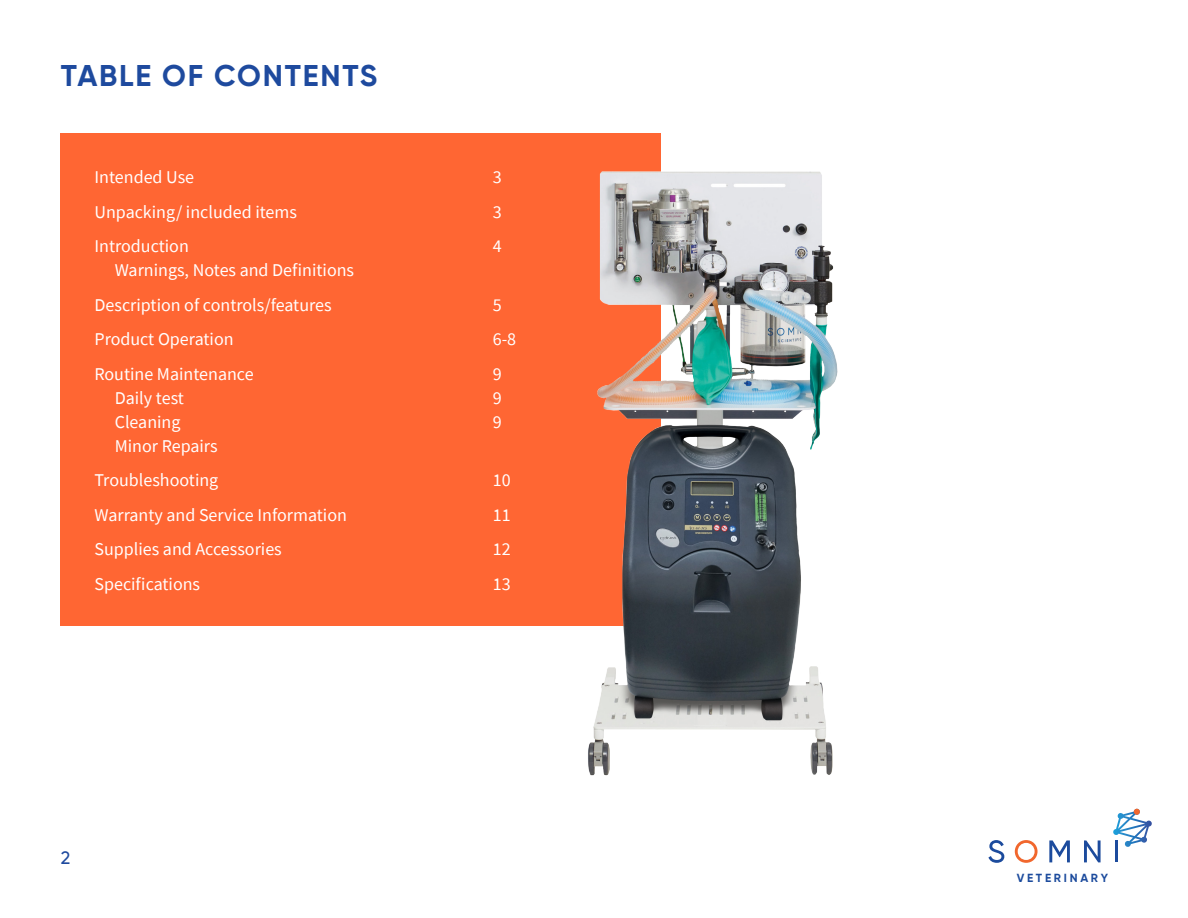
<style>
.page{position:relative;width:1188px;height:918px;background:#fff}
.page>*{position:absolute;margin:0;border:0;box-sizing:border-box;transform-origin:0 0}
.t1{font:700 30px "Gilroy";letter-spacing:.06em;color:#1e4a9e}
.t2{font:18px "Source Sans Pro";color:#fff}
.t3{font:500 18px "Gilroy";color:#1e4a9e}
.t4{font:700 11.7px "Gilroy";letter-spacing:.23em;color:#1c4b9d}
</style>
<div class="page">
<div style="left:61px;top:133px;width:600px;height:492px;background:#f63"></div>
<svg style="left:988px;top:840px;width:16px;height:23px"></svg>
<svg style="left:1015px;top:840px;width:23px;height:23px"></svg>
<svg style="left:1049px;top:840px;width:21px;height:22px"></svg>
<svg style="left:1084px;top:840px;width:17px;height:22px"></svg>
<hr style="left:1115px;top:840px;width:3px;height:22px;background:#1c4b9d">
<svg style="left:1113px;top:809px;width:39px;height:38px"></svg>
<img style="left:563px;top:171px;width:275px;height:605px">
<p class="t1" style="left:61px;top:56px;width:318px">TABLE OF CONTENTS</p>
<p class="t2" style="left:94px;top:166px;width:101px">Intended Use</p>
<p class="t2" style="left:493px;top:166px;width:10px">3</p>
<p class="t2" style="left:94px;top:200px;width:204px">Unpacking/ included items</p>
<p class="t2" style="left:493px;top:200px;width:10px">3</p>
<p class="t2" style="left:94px;top:235px;width:96px">Introduction</p>
<p class="t2" style="left:493px;top:235px;width:10px">4</p>
<p class="t2" style="left:115px;top:259px;width:241px">Warnings, Notes and Definitions</p>
<p class="t2" style="left:94px;top:293px;width:239px">Description of controls/features</p>
<p class="t2" style="left:493px;top:293px;width:10px">5</p>
<p class="t2" style="left:94px;top:328px;width:141px">Product Operation</p>
<p class="t2" style="left:493px;top:328px;width:25px">6-8</p>
<p class="t2" style="left:94px;top:362px;width:161px">Routine Maintenance</p>
<p class="t2" style="left:493px;top:362px;width:10px">9</p>
<p class="t2" style="left:115px;top:386px;width:71px">Daily test</p>
<p class="t2" style="left:493px;top:386px;width:10px">9</p>
<p class="t2" style="left:115px;top:410px;width:67px">Cleaning</p>
<p class="t2" style="left:493px;top:410px;width:10px">9</p>
<p class="t2" style="left:115px;top:434px;width:104px">Minor Repairs</p>
<p class="t2" style="left:94px;top:469px;width:125px">Troubleshooting</p>
<p class="t2" style="left:493px;top:469px;width:19px">10</p>
<p class="t2" style="left:94px;top:503px;width:254px">Warranty and Service Information</p>
<p class="t2" style="left:493px;top:503px;width:19px">11</p>
<p class="t2" style="left:94px;top:538px;width:189px">Supplies and Accessories</p>
<p class="t2" style="left:493px;top:538px;width:19px">12</p>
<p class="t2" style="left:94px;top:572px;width:107px">Specifications</p>
<p class="t2" style="left:493px;top:572px;width:19px">13</p>
<p class="t3" style="left:61px;top:847px;width:11px">2</p>
<p class="t4" style="left:1017px;top:871px;width:93px">VETERINARY</p>
</div>
